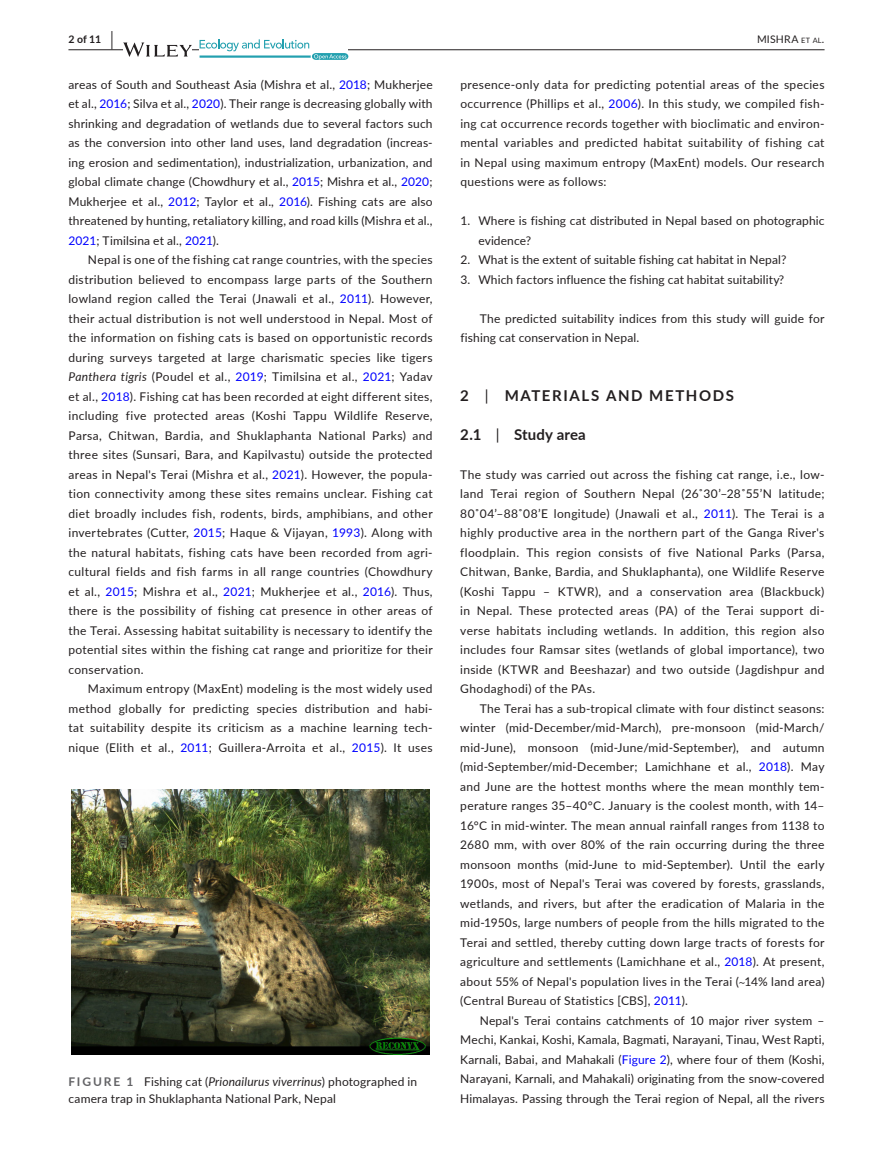
<style>
.page{position:relative;width:893px;height:1174px;background:#fff}
.page>*{position:absolute;margin:0;border:0;box-sizing:border-box;transform-origin:0 0}
.t1{font:700 15px "Lato";letter-spacing:.105em;color:#231f20}
.t2{font:700 15px "Lato";letter-spacing:.01em;color:#231f20}
.t3{font:12px/19.5px "Lato";letter-spacing:.015em;color:#231f20;text-align:justify}
.t4{font:10.5px "Lato";letter-spacing:.015em;color:#231f20}
.t5{font:700 10.5px "Lato";color:#231f20}
.s1{font-size:19.5px}
.s2{font-size:7.35px}
.s3{color:#00f}
.s4{font-style:italic}
.s5{font-weight:400}
.s6{font-family:"STIX"}
.s7{font-weight:700;color:#636366}
</style>
<div class="page">
<hr style="left:68px;top:49px;width:756px;height:1px;background:#231f20">
<svg style="left:123px;top:42px;width:69px;height:15px"></svg>
<svg style="left:200px;top:39px;width:148px;height:21px"></svg>
<div style="left:68px;top:789px;width:365px;height:265px;background:linear-gradient(to bottom,#fff,#fff)"></div>
<img style="left:72px;top:789px;width:357px;height:265px">
<p class="t5" style="left:68px;top:31px;width:46px">2 of 11 <span class="s1">|</span></p>
<p class="t4" style="left:757px;top:31px;width:69px">MISHRA <span class="s2">et al</span>.</p>
<p class="t3" style="left:68px;top:74px;width:366px">areas of South and Southeast Asia (Mishra et al., <span class="s3">2018</span>; Mukherjee et al., <span class="s3">2016</span>; Silva et al., <span class="s3">2020</span>). Their range is decreasing globally with shrinking and degradation of wetlands due to several factors such as the conversion into other land uses, land degradation (increas&shy;ing erosion and sedimentation), industrialization, urbanization, and global climate change (Chowdhury et al., <span class="s3">2015</span>; Mishra et al., <span class="s3">2020</span>; Mukherjee et al., <span class="s3">2012</span>; Taylor et al., <span class="s3">2016</span>). Fishing cats are also threatened by hunting, retaliatory killing, and road kills (Mishra et al., <span class="s3">2021</span>; Timilsina et al., <span class="s3">2021</span>).</p>
<p class="t3" style="left:68px;top:249px;width:366px;text-indent:20px">Nepal is one of the fishing cat range countries, with the species distribution believed to encompass large parts of the Southern lowland region called the Terai (Jnawali et al., <span class="s3">2011</span>). However, their actual distribution is not well understood in Nepal. Most of the information on fishing cats is based on opportunistic records during surveys targeted at large charismatic species like tigers <span class="s4">Panthera tigris</span> (Poudel et al., <span class="s3">2019</span>; Timilsina et al., <span class="s3">2021</span>; Yadav et al., <span class="s3">2018</span>). Fishing cat has been recorded at eight different sites, including five protected areas (Koshi Tappu Wildlife Reserve, Parsa, Chitwan, Bardia, and Shuklaphanta National Parks) and three sites (Sunsari, Bara, and Kapilvastu) outside the protected areas in Nepal's Terai (Mishra et al., <span class="s3">2021</span>). However, the popula&shy;tion connectivity among these sites remains unclear. Fishing cat diet broadly includes fish, rodents, birds, amphibians, and other invertebrates (Cutter, <span class="s3">2015</span>; Haque &amp; Vijayan, <span class="s3">1993</span>). Along with the natural habitats, fishing cats have been recorded from agri&shy;cultural fields and fish farms in all range countries (Chowdhury et al., <span class="s3">2015</span>; Mishra et al., <span class="s3">2021</span>; Mukherjee et al., <span class="s3">2016</span>). Thus, there is the possibility of fishing cat presence in other areas of the Terai. Assessing habitat suitability is necessary to identify the potential sites within the fishing cat range and prioritize for their conservation.</p>
<p class="t3" style="left:68px;top:678px;width:366px;text-indent:20px">Maximum entropy (MaxEnt) modeling is the most widely used method globally for predicting species distribution and habi&shy;tat suitability despite its criticism as a machine learning tech&shy;nique (Elith et al., <span class="s3">2011</span>; Guillera-Arroita et al., <span class="s3">2015</span>). It uses</p>
<p class="t3" style="left:460px;top:74px;width:366px">presence-only data for predicting potential areas of the species occurrence (Phillips et al., <span class="s3">2006</span>). In this study, we compiled fish&shy;ing cat occurrence records together with bioclimatic and environ&shy;mental variables and predicted habitat suitability of fishing cat in Nepal using maximum entropy (MaxEnt) models. Our research questions were as follows:</p>
<p class="t3" style="left:478px;top:210px;width:348px;text-indent:-18px">1. Where is fishing cat distributed in Nepal based on photographic evidence?</p>
<p class="t3" style="left:460px;top:249px;width:328px">2. What is the extent of suitable fishing cat habitat in Nepal?</p>
<p class="t3" style="left:460px;top:269px;width:325px">3. Which factors influence the fishing cat habitat suitability?</p>
<p class="t3" style="left:460px;top:308px;width:366px;text-indent:20px">The predicted suitability indices from this study will guide for fishing cat conservation in Nepal.</p>
<p class="t1" style="left:460px;top:384px;width:275px">2 <span class="s5">|</span> MATERIALS AND METHODS</p>
<p class="t2" style="left:460px;top:423px;width:127px">2.1 <span class="s5">|</span> Study area</p>
<p class="t3" style="left:460px;top:464px;width:366px">The study was carried out across the fishing cat range, i.e., low&shy;land Terai region of Southern Nepal (26˚30’–28˚55’N latitude; 80˚04’–88˚08’E longitude) (Jnawali et al., <span class="s3">2011</span>). The Terai is a highly productive area in the northern part of the Ganga River's floodplain. This region consists of five National Parks (Parsa, Chitwan, Banke, Bardia, and Shuklaphanta), one Wildlife Reserve (Koshi Tappu – KTWR), and a conservation area (Blackbuck) in Nepal. These protected areas (PA) of the Terai support di&shy;verse habitats including wetlands. In addition, this region also includes four Ramsar sites (wetlands of global importance), two inside (KTWR and Beeshazar) and two outside (Jagdishpur and Ghodaghodi) of the PAs.</p>
<p class="t3" style="left:460px;top:698px;width:366px;text-indent:20px">The Terai has a sub-tropical climate with four distinct seasons: winter (mid-December/mid-March), pre-monsoon (mid-March/ mid-June), monsoon (mid-June/mid-September), and autumn (mid-September/mid-December; Lamichhane et al., <span class="s3">2018</span>). May and June are the hottest months where the mean monthly tem&shy;perature ranges 35–40°C. January is the coolest month, with 14– 16°C in mid-winter. The mean annual rainfall ranges from 1138 to 2680 mm, with over 80% of the rain occurring during the three monsoon months (mid-June to mid-September). Until the early 1900s, most of Nepal's Terai was covered by forests, grasslands, wetlands, and rivers, but after the eradication of Malaria in the mid-1950s, large numbers of people from the hills migrated to the Terai and settled, thereby cutting down large tracts of forests for agriculture and settlements (Lamichhane et al., <span class="s3">2018</span>). At present, about 55% of Nepal's population lives in the Terai (<span class="s6">~</span>14% land area) (Central Bureau of Statistics [CBS], <span class="s3">2011</span>).</p>
<p class="t3" style="left:460px;top:1010px;width:366px;text-indent:20px">Nepal's Terai contains catchments of 10 major river system – Mechi, Kankai, Koshi, Kamala, Bagmati, Narayani, Tinau, West Rapti, Karnali, Babai, and Mahakali (<span class="s3">Figure 2</span>), where four of them (Koshi, Narayani, Karnali, and Mahakali) originating from the snow-covered Himalayas. Passing through the Terai region of Nepal, all the rivers</p>
<p class="t3" style="left:68px;top:1073px;width:350px;line-height:16.5px"><span class="s7">FIGURE 1</span> Fishing cat (<span class="s4">Prionailurus viverrinus</span>) photographed in camera trap in Shuklaphanta National Park, Nepal</p>
</div>
